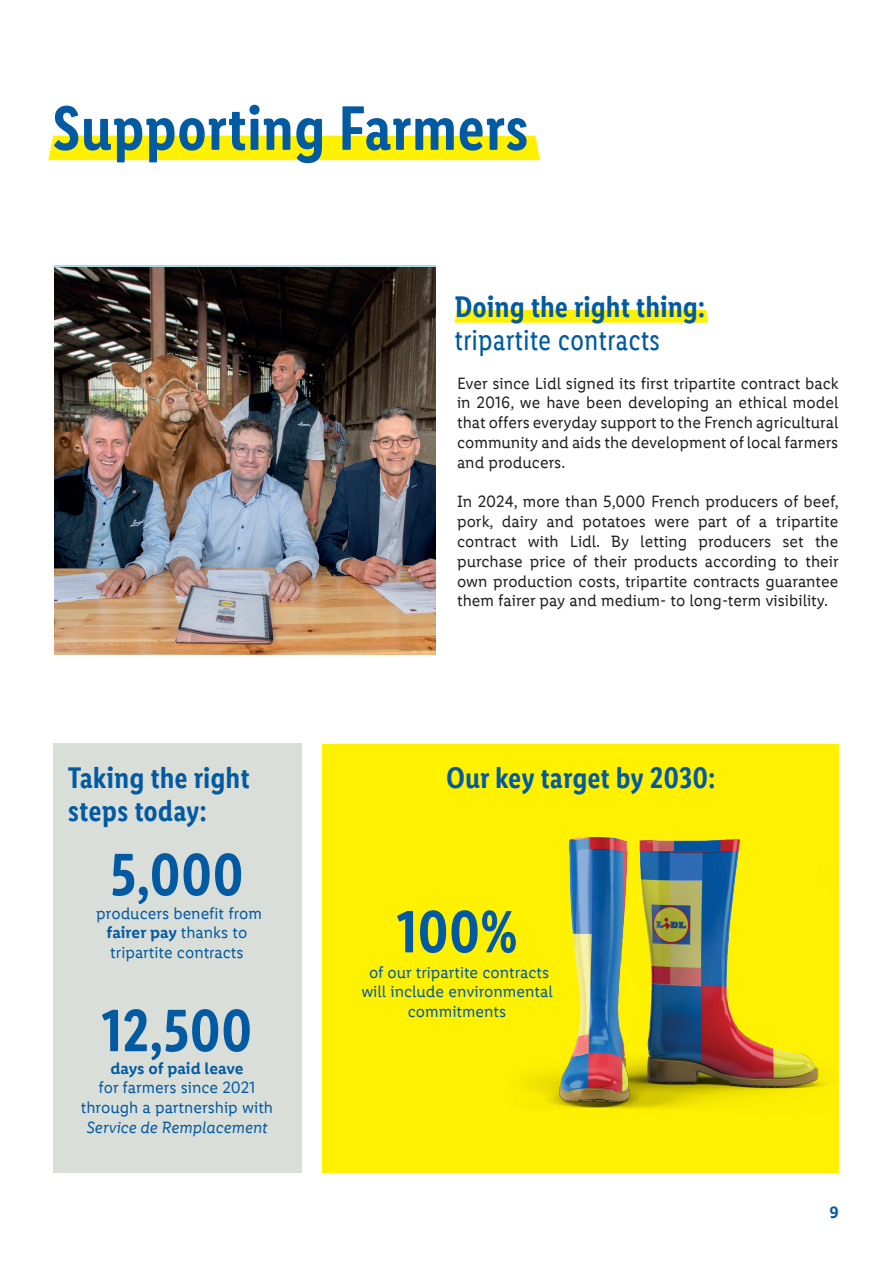
<style>
.page{position:relative;width:893px;height:1263px;background:#fff}
.page>*{position:absolute;margin:0;border:0;box-sizing:border-box;transform-origin:0 0}
.t1{font:600 63px "Lidl Font Cond Pro";color:#015aa2}
.t2{font:600 60px "Lidl Font Cond Pro";color:#015aa2}
.t3{font:600 30px/33px "Lidl Font Cond Pro";color:#015aa2}
.t4{font:30px "Lidl Font Cond Pro";color:#015aa2}
.t5{font:16.5px/19.8px "Lidl Font Pro";color:#231f20;text-align:justify}
.t6{font:16.5px/19.8px "Lidl Font Pro";color:#015aa2;text-align:center}
.t7{font:italic 16.5px "Lidl Font Pro";color:#015aa2}
.t8{font:600 16.5px "Lidl Font Pro";color:#015aa2}
.s1{font-weight:600}
</style>
<div class="page">
<div style="left:53px;top:743px;width:248px;height:429px;background:#daded9"></div>
<div style="left:48px;top:136px;width:492px;height:24px;background:#fff101"></div>
<svg style="left:454px;top:310px;width:254px;height:13px;background:#fff10a"></svg>
<img style="left:54px;top:267px;width:382px;height:387px">
<div style="left:323px;top:744px;width:516px;height:428px;background:#fff101"></div>
<img style="left:526px;top:836px;width:301px;height:273px">
<h1 class="t1" style="left:52px;top:91px;width:478px">Supporting Farmers</h1>
<h3 class="t3" style="left:68px;top:761px;width:183px">Taking the right steps today:</h3>
<h2 class="t2" style="left:110px;top:839px;width:135px">5,000</h2>
<p class="t6" style="left:96px;top:903px;width:167px">producers benefit from <span class="s1">fairer pay</span> thanks to tripartite contracts</p>
<h2 class="t2" style="left:102px;top:995px;width:152px">12,500</h2>
<p class="t8" style="left:110px;top:1059px;width:135px">days of paid leave</p>
<p class="t6" style="left:81px;top:1078px;width:194px">for farmers since 2021 through a partnership with</p>
<p class="t7" style="left:86px;top:1118px;width:183px">Service de Remplacement</p>
<h3 class="t3" style="left:454px;top:290px;width:252px">Doing the right thing:</h3>
<h3 class="t4" style="left:454px;top:322px;width:207px">tripartite contracts</h3>
<p class="t5" style="left:457px;top:373px;width:383px">Ever since Lidl signed its first tripartite contract back in 2016, we have been developing an ethical model that offers everyday support to the French agricultural community and aids the development of local farmers and producers.</p>
<p class="t5" style="left:457px;top:492px;width:383px">In 2024, more than 5,000 French producers of beef, pork, dairy and potatoes were part of a tripartite contract with Lidl. By letting producers set the purchase price of their products according to their own production costs, tripartite contracts guarantee them fairer pay and medium- to long-term visibility.</p>
<h3 class="t3" style="left:446px;top:761px;width:271px">Our key target by 2030:</h3>
<h2 class="t2" style="left:397px;top:896px;width:122px">100%</h2>
<p class="t6" style="left:361px;top:962px;width:193px">of our tripartite contracts will include environmental commitments</p>
<p class="t8" style="left:830px;top:1203px;width:11px">9</p>
</div>
